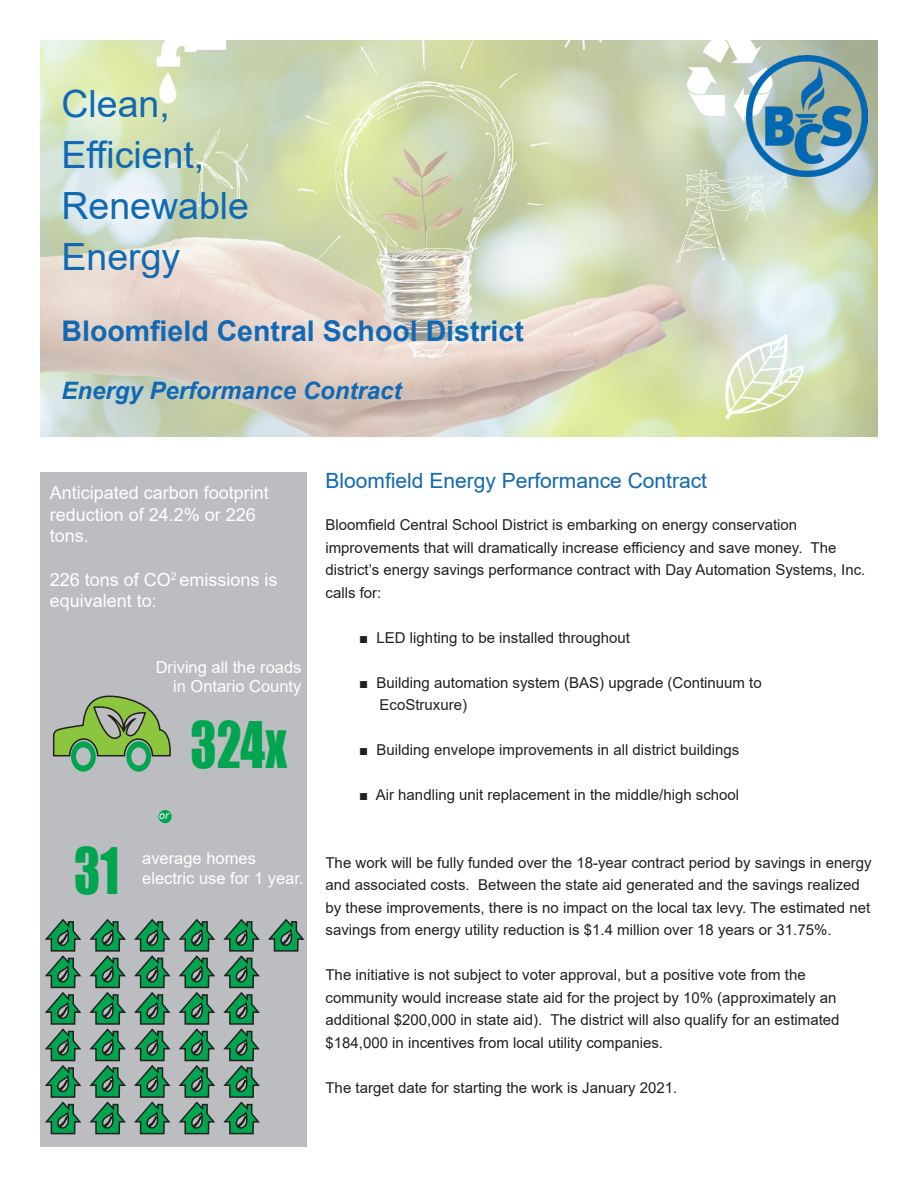
<style>
.page{position:relative;width:918px;height:1188px;background:#fff}
.page>*{position:absolute;margin:0;border:0;box-sizing:border-box;transform-origin:0 0}
.t1{font:58.95px "Impact";color:#00a54f;scale:.84 1}
.t2{font:37.5px "Arial";color:#1168b3}
.t3{font:700 28.5px "Arial";color:#1168b3}
.t4{font:italic 700 24px "Arial";color:#1168b3}
.t5{font:21px "Arial";color:#1168b3}
.t6{font:18px/21.6px "Arial";color:#fff}
.t7{font:16.5px/19.8px "Arial";color:#fff}
.t8{font:15px/22.5px "Arial";color:#231f20}
.t9{font:italic 10.5px "Arial";color:#fff}
</style>
<div class="page">
<div style="left:40px;top:472px;width:268px;height:676px;background:#bcbdc0"></div>
<img style="left:41px;top:40px;width:837px;height:397px">
<svg style="left:52px;top:695px;width:119px;height:77px"></svg>
<div style="left:158px;top:810px;width:14px;height:13px;background:#00a54f;border-radius:50%"></div>
<img style="left:747px;top:56px;width:121px;height:121px">
<svg style="left:45px;top:918px;width:260px;height:217px"></svg>
<p class="t2" style="left:62px;top:78px;width:110px">Clean,</p>
<p class="t2" style="left:62px;top:129px;width:144px">Efficient,</p>
<p class="t2" style="left:62px;top:180px;width:189px">Renewable</p>
<p class="t2" style="left:62px;top:231px;width:120px">Energy</p>
<p class="t3" style="left:62px;top:311px;width:464px">Bloomfield Central School District</p>
<p class="t4" style="left:62px;top:374px;width:342px">Energy Performance Contract</p>
<p class="t6" style="left:50px;top:482px;width:221px">Anticipated carbon footprint reduction of 24.2% or 226 tons.</p>
<p class="t6" style="left:50px;top:568px;width:229px">226 tons of CO<sup>2</sup> emissions is equivalent to:</p>
<p class="t7" style="left:156px;top:657px;width:147px;text-align:right">Driving all the roads in Ontario County</p>
<p class="t1" style="left:191px;top:699px;width:116px">324x</p>
<p class="t1" style="left:74px;top:826px;width:55px">31</p>
<p class="t9" style="left:159px;top:809px;width:11px">or</p>
<p class="t7" style="left:142px;top:849px;width:163px">average homes electric use for 1 year.</p>
<p class="t5" style="left:326px;top:466px;width:383px">Bloomfield Energy Performance Contract</p>
<p class="t8" style="left:326px;top:513px;width:541px">Bloomfield Central School District is embarking on energy conservation improvements that will dramatically increase efficiency and save money. The district’s energy savings performance contract with Day Automation Systems, Inc. calls for:</p>
<p class="t8" style="left:359px;top:626px;width:272px">■ LED lighting to be installed throughout</p>
<p class="t8" style="left:380px;top:671px;width:384px;text-indent:-20px">■ Building automation system (BAS) upgrade (Continuum to<br>EcoStruxure)</p>
<p class="t8" style="left:359px;top:738px;width:382px">■ Building envelope improvements in all district buildings</p>
<p class="t8" style="left:359px;top:783px;width:382px">■ Air handling unit replacement in the middle/high school</p>
<p class="t8" style="left:326px;top:851px;width:548px">The work will be fully funded over the 18-year contract period by savings in energy and associated costs. Between the state aid generated and the savings realized by these improvements, there is no impact on the local tax levy. The estimated net savings from energy utility reduction is $1.4 million over 18 years or 31.75%.</p>
<p class="t8" style="left:326px;top:963px;width:516px">The initiative is not subject to voter approval, but a positive vote from the community would increase state aid for the project by 10% (approximately an additional $200,000 in state aid). The district will also qualify for an estimated $184,000 in incentives from local utility companies.</p>
<p class="t8" style="left:326px;top:1076px;width:353px">The target date for starting the work is January 2021.</p>
</div>
